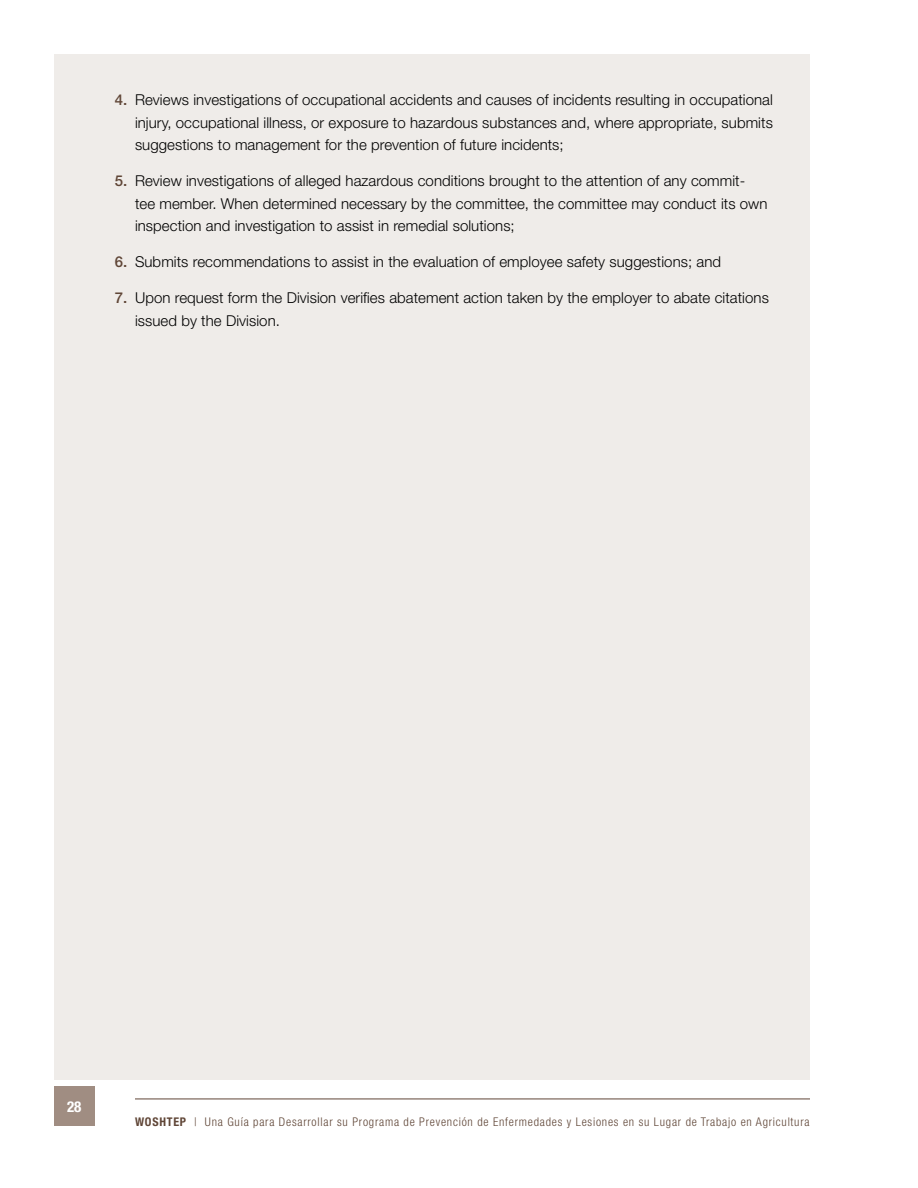
<style>
.page{position:relative;width:918px;height:1188px;background:#fff}
.page>*{position:absolute;margin:0;border:0;box-sizing:border-box;transform-origin:0 0}
.t1{font:300 15px/22.5px "Helvetica Neue LT Std";letter-spacing:.005em;color:#000}
.t2{font:700 condensed 15px "Helvetica Neue LT Std";color:#fff}
.t3{font:300 condensed 12px "Helvetica Neue LT Std";letter-spacing:.065em;color:#604637}
.s1{font-weight:500;color:#604637}
.s2{font-weight:700}
</style>
<div class="page">
<hr style="left:135px;top:1099px;width:675px;height:1px;background:#604637">
<div style="left:54px;top:1087px;width:40px;height:39px;background:#a08d82"></div>
<div style="left:54px;top:54px;width:756px;height:1026px;background:#efece9"></div>
<p class="t1" style="left:135px;top:88px;width:639px;text-align:justify;text-indent:-20px"><span class="s1">4.</span> Reviews investigations of occupational accidents and causes of incidents resulting in occupational injury, occupational illness, or exposure to hazardous substances and, where appropriate, submits suggestions to management for the prevention of future incidents;</p>
<p class="t1" style="left:135px;top:169px;width:634px;text-indent:-20px"><span class="s1">5.</span> Review investigations of alleged hazardous conditions brought to the attention of any commit&shy;tee member. When determined necessary by the committee, the committee may conduct its own inspection and investigation to assist in remedial solutions;</p>
<p class="t1" style="left:115px;top:250px;width:608px"><span class="s1">6.</span> Submits recommendations to assist in the evaluation of employee safety suggestions; and</p>
<p class="t1" style="left:135px;top:286px;width:635px;text-indent:-20px"><span class="s1">7.</span> Upon request form the Division verifies abatement action taken by the employer to abate citations issued by the Division.</p>
<p class="t2" style="left:67px;top:1097px;width:16px">28</p>
<p class="t3" style="left:135px;top:1115px;width:676px"><span class="s2">WOSHTEP</span> | Una Guía para Desarrollar su Programa de Prevención de Enfermedades y Lesiones en su Lugar de Trabajo en Agricultura</p>
</div>
